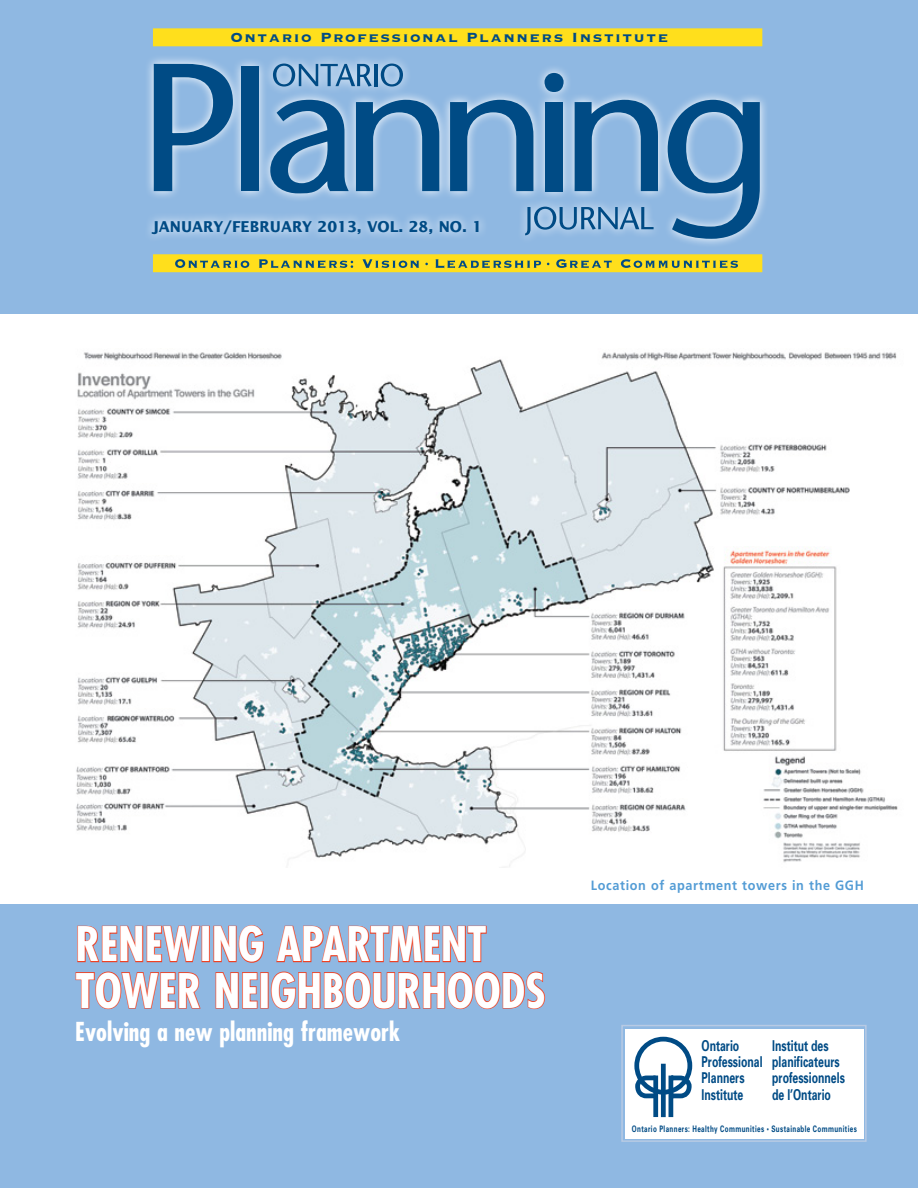
<style>
.page{position:relative;width:918px;height:1188px;background:#8fb8e2}
.page>*{position:absolute;margin:0;border:0;box-sizing:border-box;transform-origin:0 0}
.t1{font:700 condensed 46.35px/46.3px "Futura";color:#fff}
.t2{font:700 condensed 25.5px "Futura";color:#fff}
.t3{font:700 17.4px "Copperplate";letter-spacing:.085em;color:#004b85}
.t4{font:700 15px/16.5px "Univers";color:#004b85;scale:.7 1}
.t5{font:700 15px "Lucida Sans";color:#004b85;scale:.95 1}
.t6{font:700 13.5px "Frutiger";letter-spacing:.05em;color:#539cd5;scale:.94 1}
.t7{font:700 9px "Univers";letter-spacing:.06em;color:#004b85;scale:.7 1}
</style>
<div class="page">
<div style="left:153px;top:28px;width:609px;height:18px;background:#ffdf1c"></div>
<div style="left:153px;top:254px;width:609px;height:18px;background:#ffdf1c"></div>
<svg style="left:148px;top:58px;width:618px;height:187px"></svg>
<svg style="left:668px;top:100px;width:92px;height:139px"></svg>
<svg style="left:154px;top:64px;width:79px;height:127px"></svg>
<div style="left:242px;top:67px;width:17px;height:124px;background:#004b85"></div>
<svg style="left:270px;top:100px;width:79px;height:94px"></svg>
<svg style="left:356px;top:100px;width:83px;height:91px"></svg>
<svg style="left:450px;top:100px;width:83px;height:91px"></svg>
<div style="left:545px;top:102px;width:18px;height:89px;background:#004b85"></div>
<div style="left:545px;top:73px;width:19px;height:19px;background:#004b85;border-radius:50%"></div>
<svg style="left:575px;top:100px;width:83px;height:91px"></svg>
<svg style="left:525px;top:207px;width:129px;height:28px"></svg>
<svg style="left:273px;top:64px;width:99px;height:23px"></svg>
<hr style="left:374px;top:64px;width:3px;height:22px;background:#004b85">
<svg style="left:381px;top:64px;width:22px;height:23px"></svg>
<svg style="left:148px;top:210px;width:340px;height:33px"></svg>
<div style="left:625px;top:1029px;width:239px;height:110px;background:#fff"></div>
<div style="left:634px;top:1037px;width:58px;height:58px;border:5px solid #004b85;border-radius:50%"></div>
<div style="left:661px;top:1064px;width:5px;height:53px;background:#004b85"></div>
<svg style="left:635px;top:1071px;width:57px;height:47px"></svg>
<div style="left:621px;top:1025px;width:246px;height:117px;border:1px solid #c9d2e5"></div>
<svg style="left:175px;top:259px;width:74px;height:9px"></svg>
<svg style="left:259px;top:259px;width:94px;height:9px"></svg>
<svg style="left:362px;top:259px;width:57px;height:9px"></svg>
<svg style="left:435px;top:259px;width:106px;height:9px"></svg>
<svg style="left:556px;top:259px;width:56px;height:9px"></svg>
<svg style="left:621px;top:259px;width:117px;height:9px"></svg>
<div style="left:0;top:314px;width:918px;height:590px;background:#fff"></div>
<img style="left:76px;top:352px;width:822px;height:515px">
<svg style="left:77px;top:925px;width:124px;height:38px"></svg>
<div style="left:202px;top:926px;width:8px;height:36px;border:1px solid #ef4123"></div>
<svg style="left:213px;top:925px;width:51px;height:38px"></svg>
<svg style="left:276px;top:925px;width:211px;height:38px"></svg>
<svg style="left:75px;top:971px;width:126px;height:39px"></svg>
<svg style="left:215px;top:972px;width:43px;height:37px"></svg>
<div style="left:260px;top:972px;width:9px;height:37px;border:1px solid #ef4123"></div>
<svg style="left:270px;top:971px;width:276px;height:39px"></svg>
<p class="t3" style="left:231px;top:26px;width:439px">Ontario Professional Planners Institute</p>
<p class="t5" style="left:152px;top:218px;width:349px">JANUARY/FEBRUARY 2013, VOL. 28, NO. 1</p>
<h1 class="t1" style="left:76px;top:921px;width:472px">RENEWING APARTMENT<br>TOWER NEIGHBOURHOODS</h1>
<h2 class="t2" style="left:75px;top:1015px;width:326px">EVOLVING A NEW PLANNING FRAMEWORK</h2>
<p class="t6" style="left:591px;top:878px;width:292px">Location of apartment towers in the GGH</p>
<p class="t4" style="left:702px;top:1037px;width:89px">Ontario<br>Professional<br>Planners<br>Institute</p>
<p class="t4" style="left:772px;top:1037px;width:105px">Institut des planificateurs professionnels de l’Ontario</p>
<p class="t7" style="left:632px;top:1124px;width:323px">Ontario Planners: Healthy Communities • Sustainable Communities</p>
</div>
